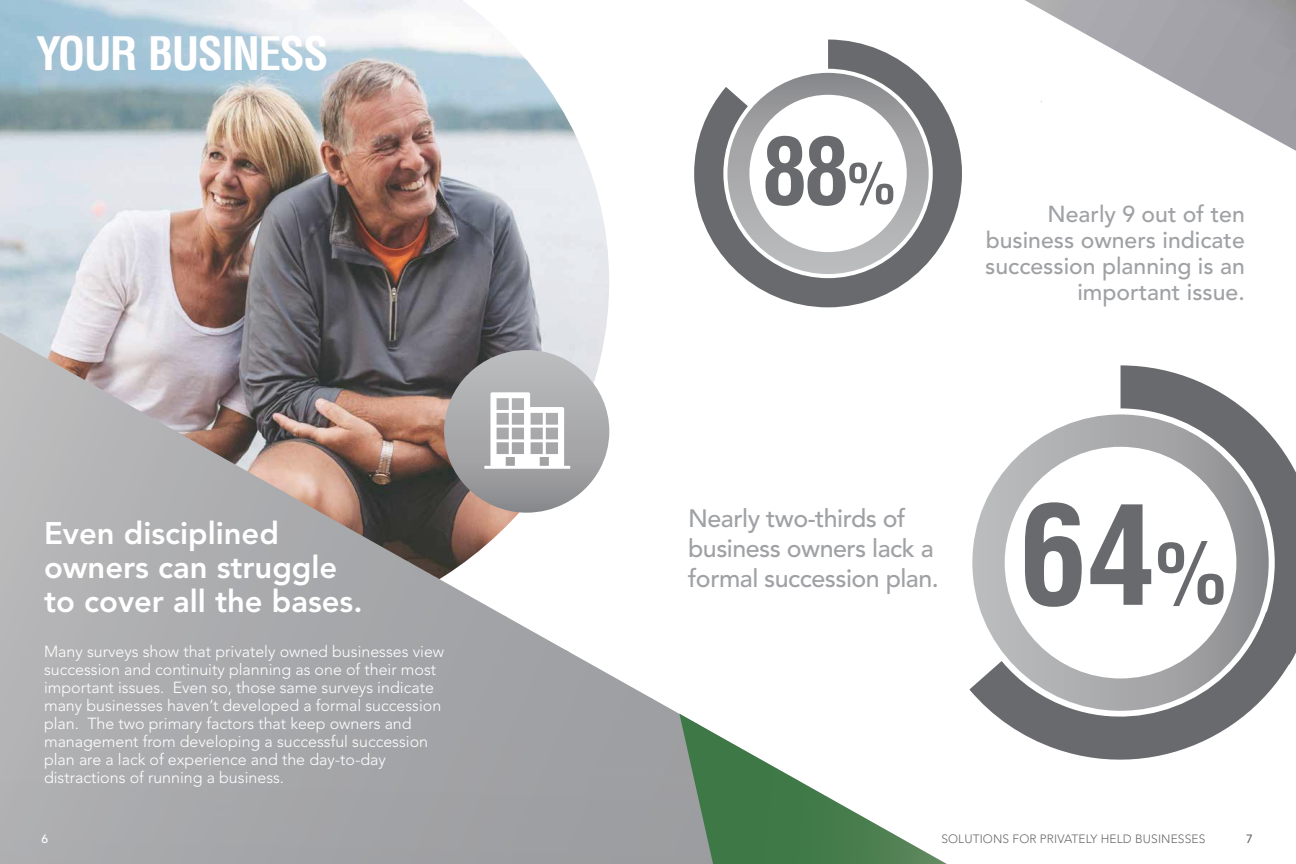
<style>
.page{position:relative;width:1296px;height:864px;background:#fff}
.page>*{position:absolute;margin:0;border:0;box-sizing:border-box;transform-origin:0 0}
.t1{font:700 condensed 136.1px "Helvetica LT";color:#696a6d}
.t2{font:700 condensed 91.3px "Helvetica LT";color:#696a6d}
.t3{font:700 condensed 45px "Helvetica LT";letter-spacing:-.03em;color:#fff}
.t4{font:800 31px/34px "Avenir LT Std";color:#fff}
.t5{font:500 25px/30px "Avenir LT Std";letter-spacing:-.02em;color:#9fa1a4}
.t6{font:500 23px/26px "Avenir LT Std";color:#9fa1a4;text-align:right}
.t7{font:300 16px/18px "Avenir LT Std";color:#fff}
.t8{font:300 12px "Avenir LT Std";letter-spacing:.01em;color:#696a6d}
.t9{font:500 12px "Avenir LT Std";color:#fff}
.t10{font:500 12px "Avenir LT Std";color:#696a6d}
.s1{font-size:57px}
.s2{font-size:85px}
</style>
<div class="page">
<img style="left:0;top:0;width:609px;height:577px">
<div style="left:89px;top:577px;width:433px;height:287px;background:#a6a7a9"></div>
<img style="left:0;top:332px;width:89px;height:532px">
<img style="left:510px;top:652px;width:147px;height:96px">
<img style="left:650px;top:698px;width:30px;height:33px">
<img style="left:504px;top:616px;width:65px;height:44px">
<img style="left:32px;top:431px;width:247px;height:198px">
<img style="left:265px;top:504px;width:147px;height:96px">
<img style="left:408px;top:561px;width:30px;height:21px">
<img style="left:261px;top:479px;width:47px;height:32px">
<img style="left:21px;top:357px;width:102px;height:94px">
<img style="left:116px;top:398px;width:62px;height:42px">
<img style="left:18px;top:343px;width:29px;height:19px">
<svg style="left:972px;top:414px;width:149px;height:198px"></svg>
<svg style="left:1121px;top:365px;width:175px;height:247px"></svg>
<svg style="left:969px;top:612px;width:327px;height:148px"></svg>
<svg style="left:694px;top:40px;width:268px;height:267px"></svg>
<img style="left:1025px;top:0;width:271px;height:151px">
<svg style="left:679px;top:714px;width:267px;height:150px"></svg>
<svg style="left:444px;top:350px;width:165px;height:163px"></svg>
<h3 class="t3" style="left:36px;top:25px;width:294px">YOUR BUSINESS</h3>
<h3 class="t4" style="left:44px;top:516px;width:320px">Even disciplined owners can struggle to cover all the bases.</h3>
<p class="t7" style="left:44px;top:642px;width:402px">Many surveys show that privately owned businesses view succession and continuity planning as one of their most important issues. Even so, those same surveys indicate many businesses haven’t developed a formal succession plan. The two primary factors that keep owners and management from developing a successful succession plan are a lack of experience and the day-to-day distractions of running a business.</p>
<h2 class="t2" style="left:762px;top:114px;width:135px">88<span class="s1">%</span></h2>
<h3 class="t6" style="left:985px;top:202px;width:261px">Nearly 9 out of ten business owners indicate succession planning is an important issue.</h3>
<h3 class="t5" style="left:688px;top:504px;width:252px">Nearly two-thirds of business owners lack a formal succession plan.</h3>
<h1 class="t1" style="left:1019px;top:470px;width:208px">64<span class="s2">%</span></h1>
<p class="t9" style="left:42px;top:832px;width:8px">6</p>
<p class="t8" style="left:941px;top:832px;width:266px">SOLUTIONS FOR PRIVATELY HELD BUSINESSES</p>
<p class="t10" style="left:1246px;top:832px;width:8px">7</p>
</div>
